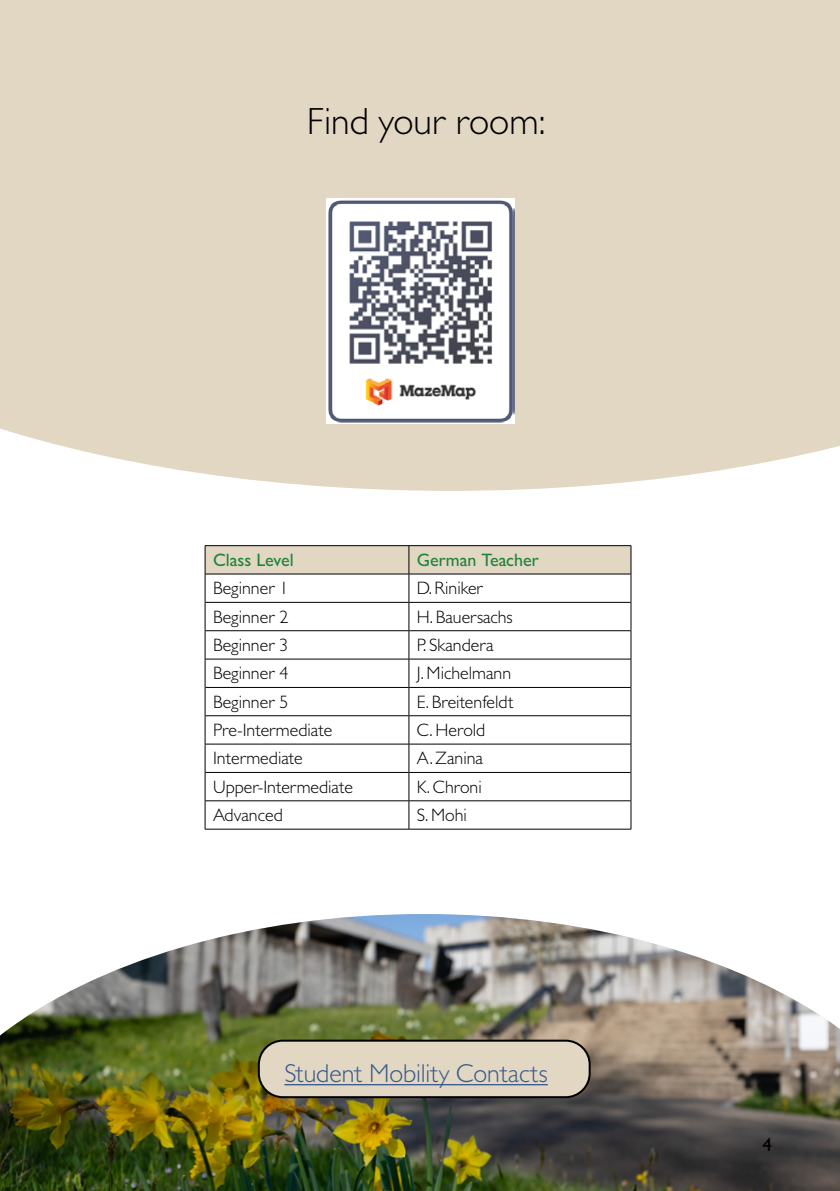
<style>
.page{position:relative;width:840px;height:1191px;background:#fff}
.page>*{position:absolute;margin:0;border:0;box-sizing:border-box;transform-origin:0 0}
.t1{font:300 38px "Gill Sans MT Pro";color:#000}
.t2{font:300 26px "Gill Sans MT Pro";color:#38598b}
.t3{font:500 19px "Gill Sans MT Pro";color:#000}
.t4{font:300 18px "Gill Sans MT Pro";color:#000}
.t5{font:500 18px "Gill Sans MT Pro";color:#1f843b}
</style>
<div class="page">
<div style="left:0;top:0;width:839px;height:491px;background:#e1d7c3"></div>
<img style="left:326px;top:199px;width:188px;height:224px">
<img style="left:0;top:914px;width:839px;height:277px">
<div style="left:259px;top:1040px;width:330px;height:57px;background:#e1d7c3;border-radius:24px"></div>
<div style="left:258px;top:1039px;width:332px;height:59px;border:2px solid #000;border-radius:24px"></div>
<hr style="left:284px;top:1084px;width:263px;height:1px;background:#38598b">
<svg style="left:205px;top:545px;width:426px;height:284px"></svg>
<hr style="left:205px;top:829px;width:203px;height:1px;background:#000">
<hr style="left:408px;top:829px;width:223px;height:1px;background:#000">
<h1 class="t1" style="left:307px;top:99px;width:240px">Find your room:</h1>
<p class="t5" style="left:213px;top:549px;width:82px">Class Level</p>
<p class="t5" style="left:416px;top:549px;width:123px">German Teacher</p>
<p class="t4" style="left:213px;top:577px;width:77px">Beginner 1</p>
<p class="t4" style="left:416px;top:577px;width:68px">D. Riniker</p>
<p class="t4" style="left:213px;top:606px;width:77px">Beginner 2</p>
<p class="t4" style="left:416px;top:606px;width:97px">H. Bauersachs</p>
<p class="t4" style="left:213px;top:634px;width:77px">Beginner 3</p>
<p class="t4" style="left:416px;top:634px;width:78px">P. Skandera</p>
<p class="t4" style="left:213px;top:662px;width:77px">Beginner 4</p>
<p class="t4" style="left:416px;top:662px;width:96px">J. Michelmann</p>
<p class="t4" style="left:213px;top:691px;width:77px">Beginner 5</p>
<p class="t4" style="left:416px;top:691px;width:98px">E. Breitenfeldt</p>
<p class="t4" style="left:213px;top:719px;width:121px">Pre-Intermediate</p>
<p class="t4" style="left:416px;top:719px;width:70px">C. Herold</p>
<p class="t4" style="left:213px;top:747px;width:91px">Intermediate</p>
<p class="t4" style="left:416px;top:747px;width:68px">A. Zanina</p>
<p class="t4" style="left:213px;top:776px;width:141px">Upper-Intermediate</p>
<p class="t4" style="left:416px;top:776px;width:66px">K. Chroni</p>
<p class="t4" style="left:213px;top:804px;width:71px">Advanced</p>
<p class="t4" style="left:416px;top:804px;width:51px">S. Mohi</p>
<h2 class="t2" style="left:284px;top:1057px;width:265px">Student Mobility Contacts</h2>
<p class="t3" style="left:762px;top:1133px;width:11px">4</p>
</div>
